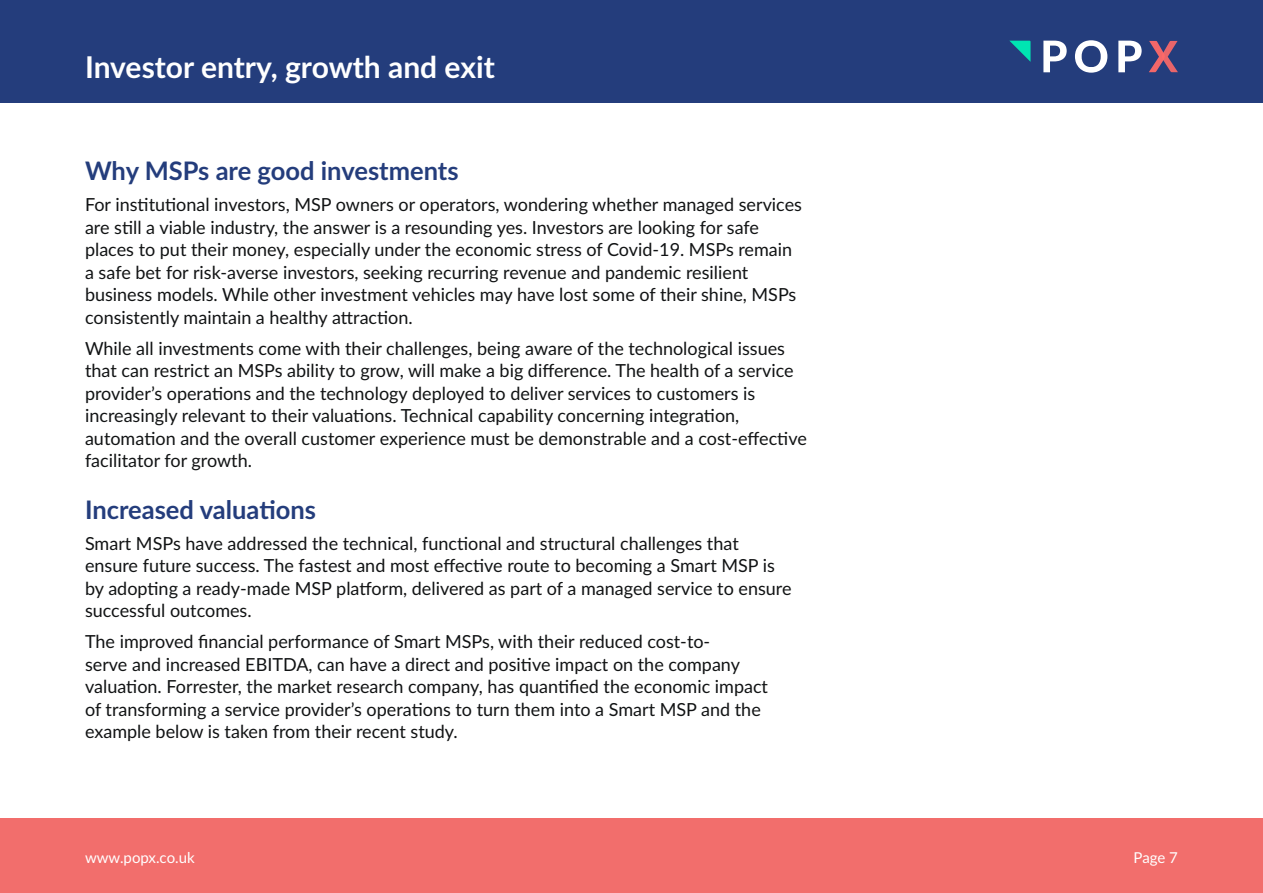
<style>
.page{position:relative;width:1263px;height:893px;background:#fff}
.page>*{position:absolute;margin:0;border:0;box-sizing:border-box;transform-origin:0 0}
.t1{font:700 30px "Lato";color:#fff}
.p_H4{font:700 25.5px "Lato";color:#243d7c}
.p_body{font:18px/22.5px "Lato";color:#111314}
.t2{font:15px "Lato";color:#fff}
</style>
<div class="page">
<div style="left:0;top:0;width:1263px;height:102px;background:#243d7c"></div>
<div style="left:0;top:818px;width:1263px;height:75px;background:#f26e6c"></div>
<svg style="left:1043px;top:41px;width:24px;height:31px"></svg>
<svg style="left:1075px;top:40px;width:32px;height:33px"></svg>
<svg style="left:1118px;top:41px;width:24px;height:31px"></svg>
<svg style="left:1149px;top:41px;width:29px;height:31px"></svg>
<svg style="left:1010px;top:41px;width:20px;height:20px"></svg>
<h1 class="t1" style="left:85px;top:45px;width:411px">Investor entry, growth and exit</h1>
<p class="p_H4" style="left:85px;top:152px;width:375px">Why MSPs are good investments</p>
<p class="p_body" style="left:85px;top:192px;width:718px">For institutional investors, MSP owners or operators, wondering whether managed services are still a viable industry, the answer is a resounding yes. Investors are looking for safe places to put their money, especially under the economic stress of Covid-19. MSPs remain a safe bet for risk-averse investors, seeking recurring revenue and pandemic resilient business models. While other investment vehicles may have lost some of their shine, MSPs consistently maintain a healthy attraction.</p>
<p class="p_body" style="left:85px;top:336px;width:723px">While all investments come with their challenges, being aware of the technological issues that can restrict an MSPs ability to grow, will make a big difference. The health of a service provider’s operations and the technology deployed to deliver services to customers is increasingly relevant to their valuations. Technical capability concerning integration, automation and the overall customer experience must be demonstrable and a cost-effective facilitator for growth.</p>
<p class="p_H4" style="left:85px;top:491px;width:232px">Increased valuations</p>
<p class="p_body" style="left:85px;top:531px;width:708px">Smart MSPs have addressed the technical, functional and structural challenges that ensure future success. The fastest and most effective route to becoming a Smart MSP is by adopting a ready-made MSP platform, delivered as part of a managed service to ensure successful outcomes.</p>
<p class="p_body" style="left:85px;top:630px;width:684px">The improved financial performance of Smart MSPs, with their reduced cost-to-<br>serve and increased EBITDA, can have a direct and positive impact on the company valuation. Forrester, the market research company, has quantified the economic impact of transforming a service provider’s operations to turn them into a Smart MSP and the example below is taken from their recent study.</p>
<p class="t2" style="left:85px;top:846px;width:111px">www.popx.co.uk</p>
<p class="t2" style="left:1133px;top:846px;width:46px">Page 7</p>
</div>
